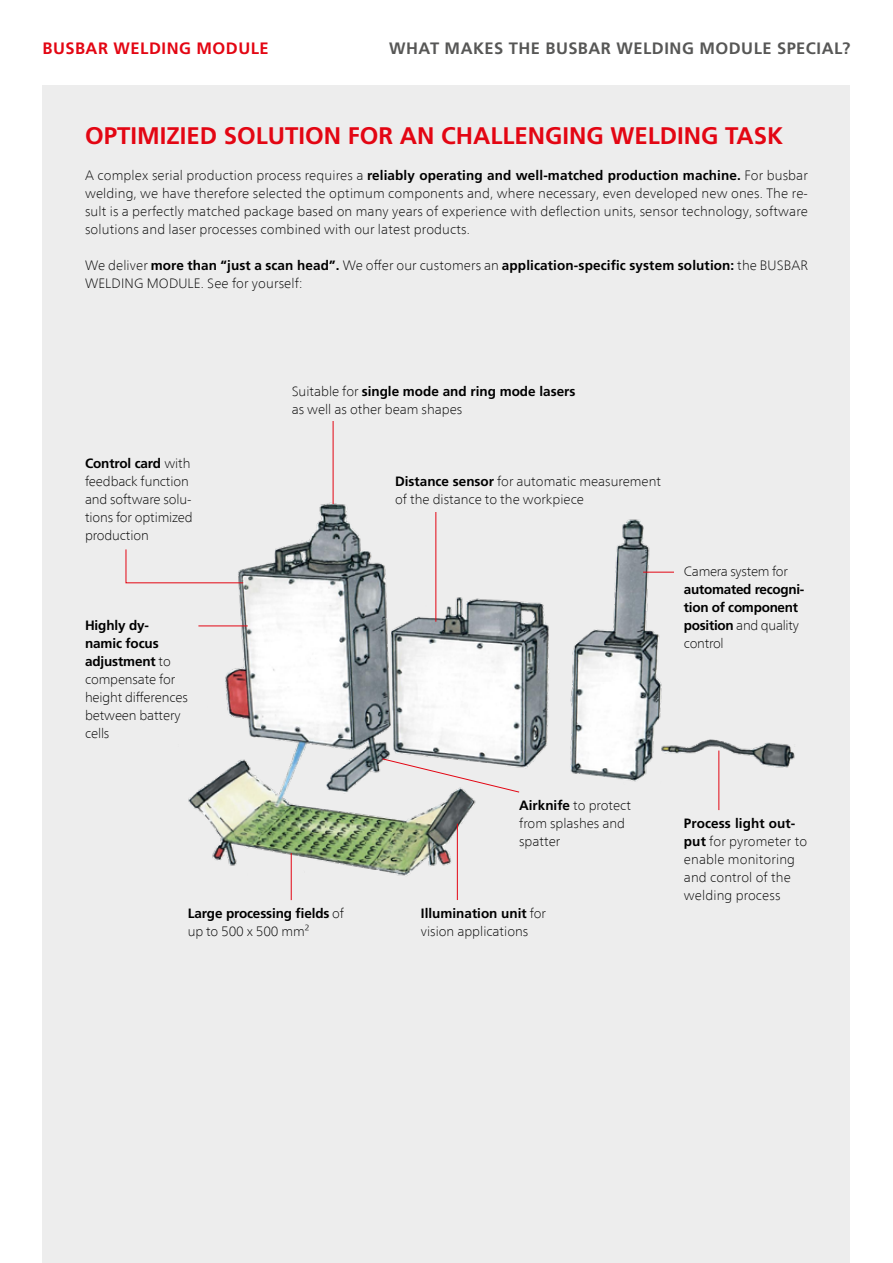
<style>
.page{position:relative;width:893px;height:1263px;background:#fff}
.page>*{position:absolute;margin:0;border:0;box-sizing:border-box;transform-origin:0 0}
.t1{font:700 24px "Frutiger LT Com";color:#e30613}
.t2{font:700 16.5px "Frutiger LT Com";letter-spacing:.03em;color:#575756}
.t3{font:700 16.5px "Frutiger LT Com";letter-spacing:.03em;color:#e30613}
.t4{font:100 13.5px/18px "Frutiger Neue LT Com";color:#000}
.t5{font:700 13.5px/18px "Frutiger LT Com";color:#000}
.t6{font:100 13.5px/18px "Frutiger Neue LT Com";letter-spacing:-.02em;color:#000}
.t7{font:700 13.5px/18px "Frutiger LT Com";letter-spacing:-.02em;color:#000}
.s1{font-family:"Frutiger Neue LT Com";font-weight:100}
.s2{font-family:"Frutiger LT Com";font-weight:700}
</style>
<div class="page">
<div style="left:43px;top:85px;width:807px;height:1178px;background:#ededed"></div>
<img style="left:127px;top:421px;width:668px;height:480px">
<hr style="left:643px;top:572px;width:31px;height:1px;background:#e30613">
<hr style="left:198px;top:626px;width:50px;height:1px;background:#e30613">
<svg style="left:126px;top:549px;width:118px;height:34px"></svg>
<hr style="left:436px;top:512px;width:1px;height:110px;background:#e30613">
<hr style="left:333px;top:421px;width:1px;height:83px;background:#e30613">
<hr style="left:719px;top:750px;width:1px;height:60px;background:#e30613">
<hr style="left:457px;top:824px;width:1px;height:76px;background:#e30613">
<hr style="left:291px;top:853px;width:1px;height:47px;background:#e30613">
<svg style="left:382px;top:758px;width:138px;height:35px"></svg>
<p class="t3" style="left:43px;top:39px;width:228px">BUSBAR WELDING MODULE</p>
<p class="t2" style="left:389px;top:39px;width:463px">WHAT MAKES THE BUSBAR WELDING MODULE SPECIAL?</p>
<h1 class="t1" style="left:85px;top:122px;width:700px">OPTIMIZIED SOLUTION FOR AN CHALLENGING WELDING TASK</h1>
<p class="t5" style="left:85px;top:166px;width:724px"><span class="s1">A complex serial production process requires a</span> reliably operating and well-matched production machine. <span class="s1">For busbar</span></p>
<p class="t4" style="left:85px;top:184px;width:724px;text-align:justify">welding, we have therefore selected the optimum components and, where necessary, even developed new ones. The re&shy;sult is a perfectly matched package based on many years of experience with deflection units, sensor technology, software solutions and laser processes combined with our latest products.</p>
<p class="t5" style="left:85px;top:256px;width:724px"><span class="s1">We deliver</span> more than “just a scan head”. <span class="s1">We offer our customers an</span> application-specific system solution: <span class="s1">the BUSBAR</span></p>
<p class="t4" style="left:85px;top:274px;width:219px">WELDING MODULE. See for yourself:</p>
<p class="t5" style="left:85px;top:454px;width:107px">Control card <span class="s1">with</span></p>
<p class="t4" style="left:85px;top:472px;width:109px">feedback function and software solu&shy;tions for optimized production</p>
<p class="t5" style="left:85px;top:616px;width:87px">Highly dy&shy;namic focus adjustment <span class="s1">to</span></p>
<p class="t4" style="left:85px;top:670px;width:104px">compensate for height differences between battery cells</p>
<p class="t5" style="left:292px;top:382px;width:285px"><span class="s1">Suitable for</span> single mode and ring mode lasers</p>
<p class="t4" style="left:292px;top:400px;width:172px">as well as other beam shapes</p>
<p class="t4" style="left:395px;top:472px;width:267px"><span class="s2">Distance sensor</span> for automatic measurement of the distance to the workpiece</p>
<p class="t6" style="left:684px;top:562px;width:106px">Camera system for</p>
<p class="t7" style="left:684px;top:580px;width:122px">automated recogni&shy;tion of component</p>
<p class="t6" style="left:684px;top:616px;width:117px"><span class="s2">position</span> and quality control</p>
<p class="t5" style="left:188px;top:904px;width:158px">Large processing fields <span class="s1">of</span></p>
<p class="t4" style="left:188px;top:922px;width:123px">up to 500 x 500 mm²</p>
<p class="t4" style="left:519px;top:796px;width:113px"><span class="s2">Airknife</span> to protect from splashes and spatter</p>
<p class="t5" style="left:421px;top:904px;width:127px">Illumination unit <span class="s1">for</span></p>
<p class="t4" style="left:421px;top:922px;width:109px">vision applications</p>
<p class="t5" style="left:684px;top:814px;width:113px">Process light out-</p>
<p class="t4" style="left:684px;top:832px;width:125px"><span class="s2">put</span> for pyrometer to enable monitoring and control of the welding process</p>
</div>
